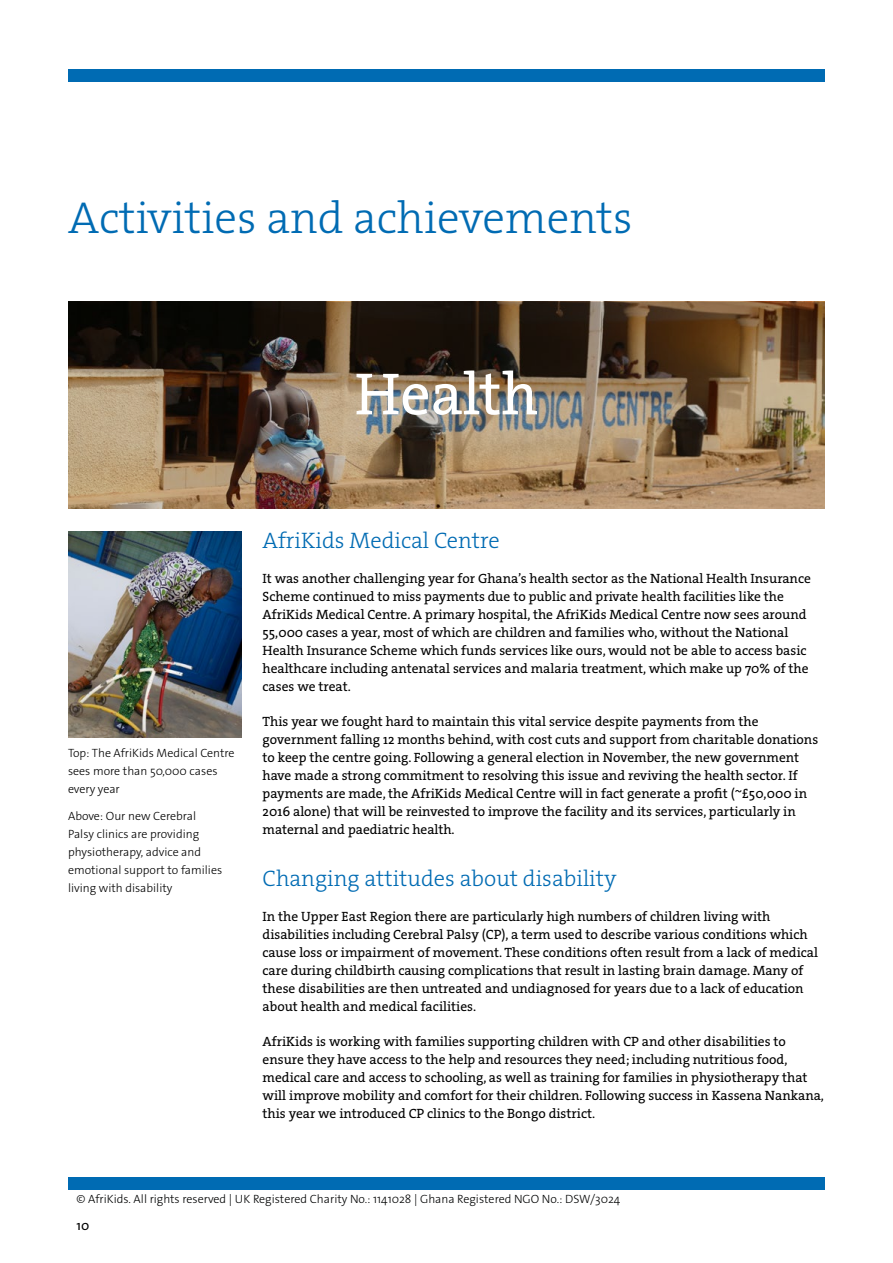
<style>
.page{position:relative;width:893px;height:1263px;background:#fff}
.page>*{position:absolute;margin:0;border:0;box-sizing:border-box;transform-origin:0 0}
.t1{font:60px "The Serif HP5 Plain";color:#fff}
.t2{font:45px "The Serif HP3 Lig";color:#006bb3}
.t3{font:22.5px "The Serif HP3 Lig";color:#006bb3}
.t4{font:13.5px/18px "The Serif HP5 Plain";color:#000}
.t5{font:13.5px "The Sans Os F";color:#000}
.t6{font:300 12px/18px "The Sans Os F";color:#000}
.t7{font:300 12px "The Sans Os F";color:#010202}
</style>
<div class="page">
<div style="left:68px;top:69px;width:757px;height:12px;background:#006bb3"></div>
<div style="left:68px;top:1177px;width:757px;height:13px;background:#006bb3"></div>
<img style="left:68px;top:302px;width:757px;height:206px">
<img style="left:68px;top:531px;width:173px;height:207px">
<h2 class="t2" style="left:68px;top:189px;width:566px">Activities and achievements</h2>
<h1 class="t1" style="left:355px;top:355px;width:185px">Health</h1>
<p class="t6" style="left:68px;top:744px;width:168px">Top: The AfriKids Medical Centre sees more than 50,000 cases every year</p>
<p class="t6" style="left:68px;top:807px;width:156px">Above: Our new Cerebral<br>Palsy clinics are providing physiotherapy, advice and emotional support to families living with disability</p>
<h3 class="t3" style="left:263px;top:526px;width:239px">AfriKids Medical Centre</h3>
<p class="t4" style="left:263px;top:570px;width:550px">It was another challenging year for Ghana’s health sector as the National Health Insurance Scheme continued to miss payments due to public and private health facilities like the AfriKids Medical Centre. A primary hospital, the AfriKids Medical Centre now sees around 55,000 cases a year, most of which are children and families who, without the National Health Insurance Scheme which funds services like ours, would not be able to access basic healthcare including antenatal services and malaria treatment, which make up 70% of the cases we treat.</p>
<p class="t4" style="left:263px;top:713px;width:557px">This year we fought hard to maintain this vital service despite payments from the government falling 12 months behind, with cost cuts and support from charitable donations to keep the centre going. Following a general election in November, the new government have made a strong commitment to resolving this issue and reviving the health sector. If payments are made, the AfriKids Medical Centre will in fact generate a profit (~£50,000 in 2016 alone) that will be reinvested to improve the facility and its services, particularly in maternal and paediatric health.</p>
<h3 class="t3" style="left:263px;top:864px;width:356px">Changing attitudes about disability</h3>
<p class="t4" style="left:263px;top:908px;width:557px">In the Upper East Region there are particularly high numbers of children living with disabilities including Cerebral Palsy (CP), a term used to describe various conditions which cause loss or impairment of movement. These conditions often result from a lack of medical care during childbirth causing complications that result in lasting brain damage. Many of these disabilities are then untreated and undiagnosed for years due to a lack of education about health and medical facilities.</p>
<p class="t4" style="left:263px;top:1033px;width:563px">AfriKids is working with families supporting children with CP and other disabilities to ensure they have access to the help and resources they need; including nutritious food, medical care and access to schooling, as well as training for families in physiotherapy that will improve mobility and comfort for their children. Following success in Kassena Nankana, this year we introduced CP clinics to the Bongo district.</p>
<p class="t7" style="left:77px;top:1191px;width:545px">© AfriKids. All rights reserved | UK Registered Charity No.: 1141028 | Ghana Registered NGO No.: DSW/3024</p>
<p class="t5" style="left:77px;top:1216px;width:14px">10</p>
</div>
